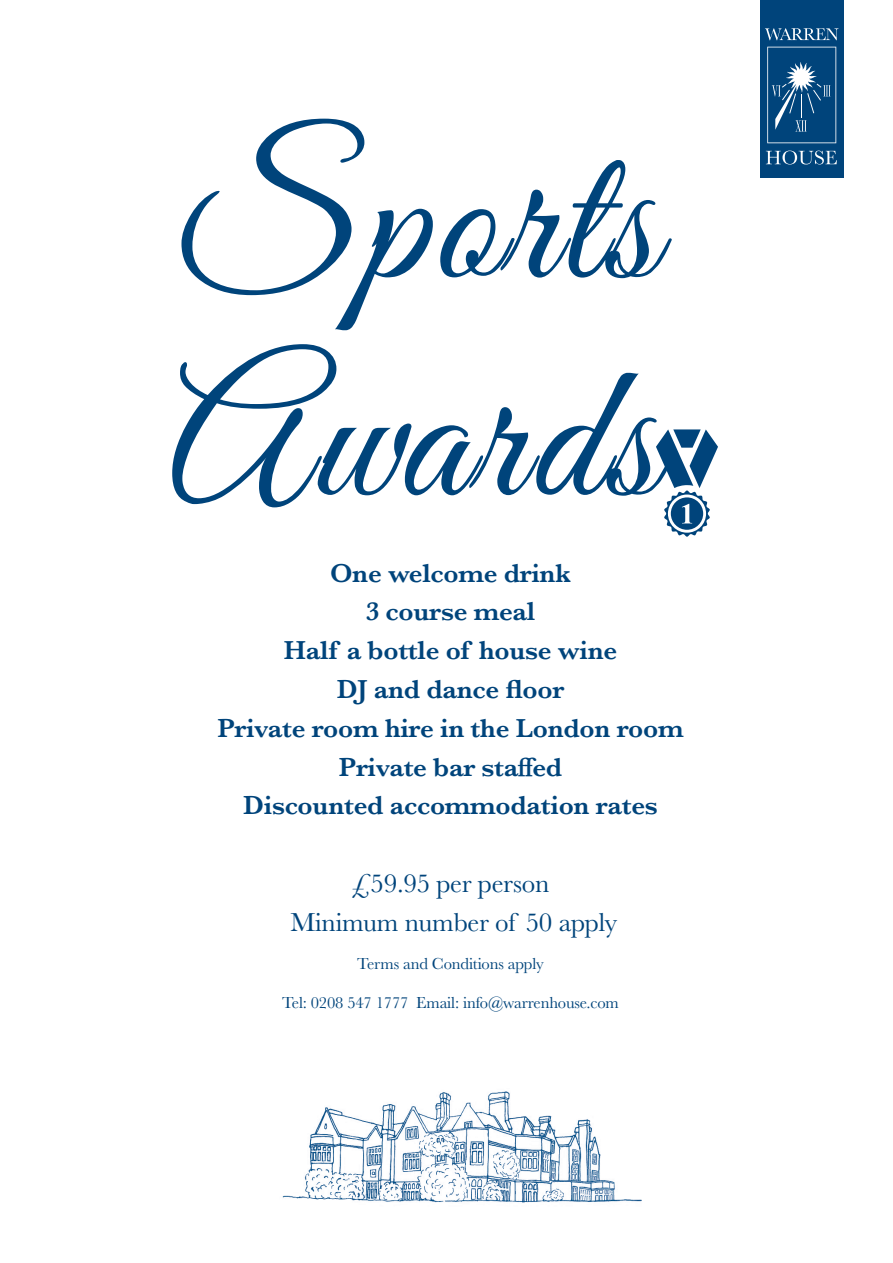
<style>
.page{position:relative;width:893px;height:1263px;background:#fff}
.page>*{position:absolute;margin:0;border:0;box-sizing:border-box;transform-origin:0 0}
.Body_Copy{font:600 27px "Baskerville";letter-spacing:-.01em;color:#00447b}
.Body_Copy-2{font:27px "Baskerville";letter-spacing:-.01em;color:#00447b}
.Body_Copy-3{font:16.65px "Baskerville";letter-spacing:-.01em;color:#00447b}
</style>
<div class="page">
<div style="left:760px;top:0;width:84px;height:178px;background:#00447b"></div>
<svg style="left:765px;top:28px;width:74px;height:12px"></svg>
<svg style="left:766px;top:151px;width:71px;height:13px"></svg>
<svg style="left:767px;top:47px;width:69px;height:96px"></svg>
<img style="left:282px;top:1091px;width:360px;height:112px">
<svg style="left:172px;top:344px;width:485px;height:163px"></svg>
<svg style="left:181px;top:119px;width:491px;height:211px"></svg>
<svg style="left:656px;top:429px;width:62px;height:108px"></svg>
<p class="Body_Copy" style="left:330px;top:554px;width:243px">One welcome drink</p>
<p class="Body_Copy" style="left:366px;top:593px;width:171px">3 course meal</p>
<p class="Body_Copy" style="left:284px;top:631px;width:335px">Half a bottle of house wine</p>
<p class="Body_Copy" style="left:337px;top:670px;width:229px">DJ and dance floor</p>
<p class="Body_Copy" style="left:217px;top:709px;width:468px">Private room hire in the London room</p>
<p class="Body_Copy" style="left:339px;top:748px;width:225px">Private bar staffed</p>
<p class="Body_Copy" style="left:243px;top:786px;width:416px">Discounted accommodation rates</p>
<p class="Body_Copy-2" style="left:352px;top:866px;width:199px">£59.95 per person</p>
<p class="Body_Copy-2" style="left:290px;top:905px;width:328px">Minimum number of 50 apply</p>
<p class="Body_Copy-3" style="left:357px;top:953px;width:188px">Terms and Conditions apply</p>
<p class="Body_Copy-3" style="left:282px;top:992px;width:338px">Tel: 0208 547 1777 Email: info@warrenhouse.com</p>
</div>
